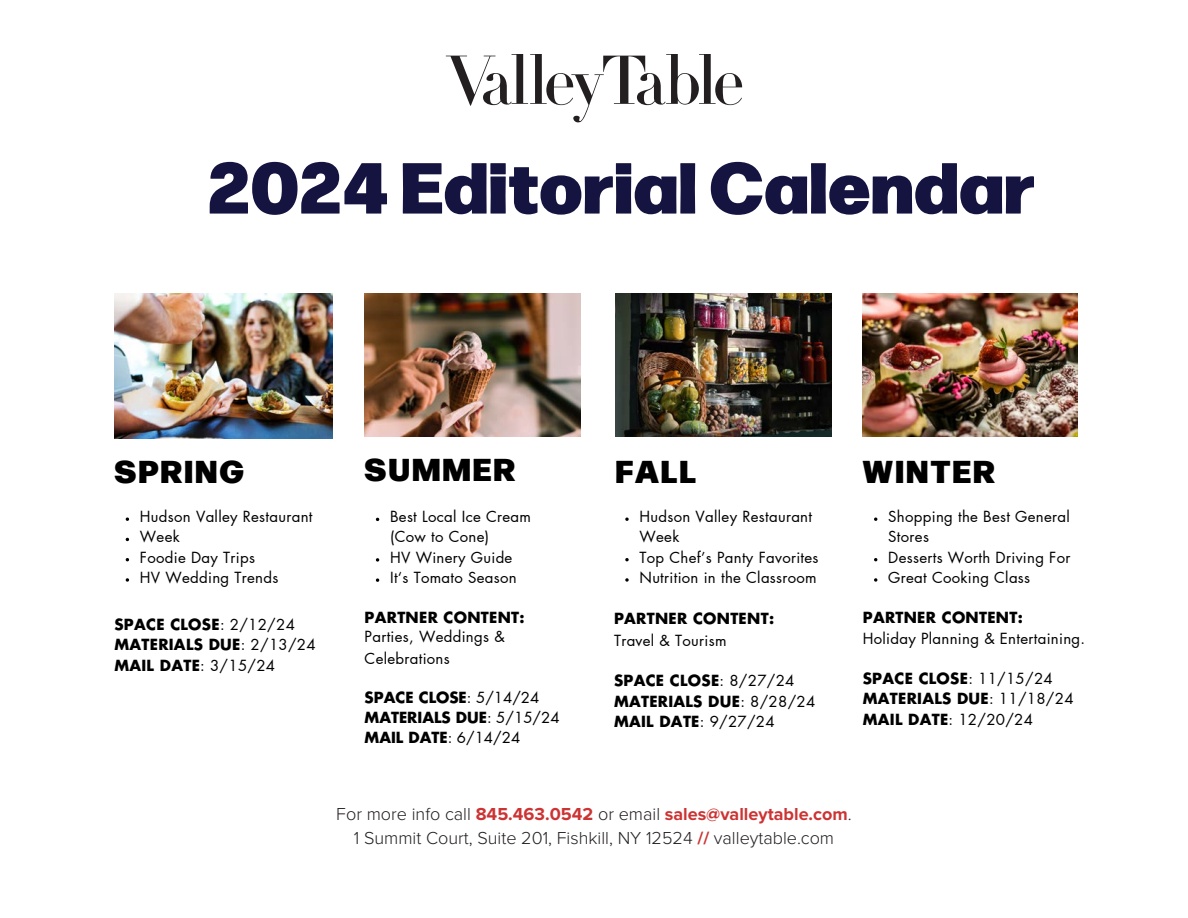
<style>
.page{position:relative;width:1188px;height:918px;background:#fff}
.page>*{position:absolute;margin:0;border:0;box-sizing:border-box;transform-origin:0 0}
.t1{font:900 72px "Forma DJR Banner";letter-spacing:.02em;color:#151441}
.t2{font:900 31.5px "Forma DJR Banner";letter-spacing:.08em;color:#000}
.t3{font:700 18px "Proxima Nova";color:#c33}
.t4{font:300 18px "Proxima Nova";color:#231f20}
.t5{font:15px/20.2px "Futura LT Pro";letter-spacing:.02em;color:#000}
.t6{font:700 15px/20.2px "Futura LT Pro";letter-spacing:.02em;color:#000}
.t7{font:700 15px/19.5px "Futura LT Pro";color:#000}
.s1{font-weight:400}
.s2{font-weight:700}
.s3{font-weight:300;color:#231f20}
.s4{font-weight:700;color:#c33}
</style>
<div class="page">
<img style="left:114px;top:294px;width:219px;height:145px">
<img style="left:365px;top:294px;width:216px;height:142px">
<img style="left:616px;top:294px;width:216px;height:142px">
<img style="left:863px;top:294px;width:215px;height:142px">
<svg style="left:126px;top:578px;width:3px;height:4px"></svg>
<svg style="left:376px;top:558px;width:3px;height:4px"></svg>
<svg style="left:376px;top:578px;width:3px;height:4px"></svg>
<svg style="left:625px;top:518px;width:4px;height:3px"></svg>
<svg style="left:625px;top:558px;width:4px;height:3px"></svg>
<svg style="left:625px;top:578px;width:4px;height:4px"></svg>
<svg style="left:874px;top:578px;width:3px;height:4px"></svg>
<svg style="left:446px;top:54px;width:296px;height:68px"></svg>
<p class="t1" style="left:208px;top:131px;width:828px">2024 Editorial Calendar</p>
<p class="t2" style="left:114px;top:447px;width:131px">SPRING</p>
<p class="t5" style="left:140px;top:506px;width:174px">Hudson Valley Restaurant<br>Week<br>Foodie Day Trips<br>HV Wedding Trends</p>
<p class="t6" style="left:114px;top:614px;width:203px">SPACE CLOSE<span class="s1">: 2/12/24<br></span>MATERIALS DUE<span class="s1">: 2/13/24<br></span>MAIL DATE<span class="s1">: 3/15/24</span></p>
<p class="t2" style="left:365px;top:445px;width:152px">SUMMER</p>
<p class="t5" style="left:390px;top:506px;width:142px">Best Local Ice Cream (Cow to Cone)<br>HV Winery Guide<br>It‘s Tomato Season</p>
<p class="t5" style="left:365px;top:608px;width:162px;line-height:18.8px"><span class="s2">PARTNER CONTENT:<br></span>Parties, Weddings &amp;</p>
<p class="t5" style="left:365px;top:648px;width:87px">Celebrations</p>
<p class="t7" style="left:365px;top:687px;width:196px">SPACE CLOSE<span class="s1">: 5/14/24<br></span>MATERIALS DUE<span class="s1">: 5/15/24</span></p>
<p class="t7" style="left:365px;top:728px;width:157px">MAIL DATE<span class="s1">: 6/14/24</span></p>
<p class="t2" style="left:616px;top:447px;width:82px">FALL</p>
<p class="t5" style="left:640px;top:506px;width:181px">Hudson Valley Restaurant<br>Week<br>Top Chef’s Panty Favorites<br>Nutrition in the Classroom</p>
<p class="t6" style="left:614px;top:608px;width:162px;line-height:21.3px">PARTNER CONTENT:<br><span class="s1">Travel &amp; Tourism</span></p>
<p class="t6" style="left:614px;top:670px;width:203px">SPACE CLOSE<span class="s1">: 8/27/24<br></span>MATERIALS DUE<span class="s1">: 8/28/24<br></span>MAIL DATE<span class="s1">: 9/27/24</span></p>
<p class="t2" style="left:863px;top:447px;width:133px">WINTER</p>
<p class="t5" style="left:888px;top:506px;width:184px">Shopping the Best General<br>Stores<br>Desserts Worth Driving For<br>Great Cooking Class</p>
<p class="t5" style="left:863px;top:607px;width:224px"><span class="s2">PARTNER CONTENT:<br></span>Holiday Planning &amp; Entertaining.</p>
<p class="t6" style="left:863px;top:668px;width:212px">SPACE CLOSE<span class="s1">: 11/15/24<br></span>MATERIALS DUE<span class="s1">: 11/18/24<br></span>MAIL DATE<span class="s1">: 12/20/24</span></p>
<p class="t3" style="left:336px;top:804px;width:517px"><span class="s3">For more info call</span> 845.463.0542 <span class="s3">or email</span> sales@valleytable.com<span class="s3">.</span></p>
<p class="t4" style="left:354px;top:828px;width:482px">1 Summit Court, Suite 201, Fishkill, NY 12524 <span class="s4">//</span> valleytable.com</p>
</div>
